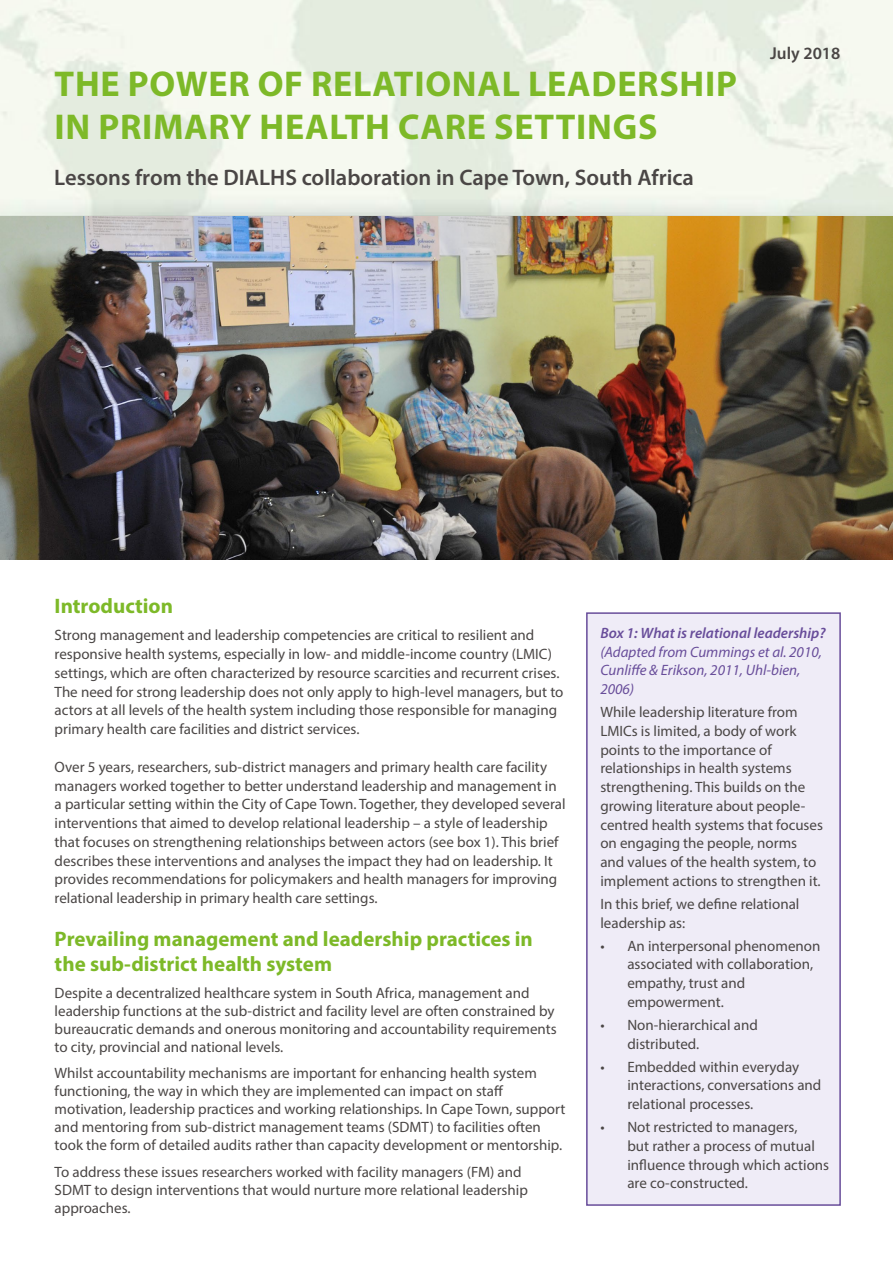
<style>
.page{position:relative;width:893px;height:1263px;background:#fff}
.page>*{position:absolute;margin:0;border:0;box-sizing:border-box;transform-origin:0 0}
.t1{font:700 36px/43.5px "Myriad Pro";letter-spacing:.02em;color:#7db928}
.t2{font:600 22.5px "Myriad Pro";color:#4a4645}
.t3{font:700 21px/25.2px "Myriad Pro";color:#7db928}
.t4{font:600 17.25px "Myriad Pro";color:#4a4645}
.t5{font:15px/18.8px "Myriad Pro";color:#4a4645}
.t6{font:italic 15px/18.8px "Myriad Pro";color:#684d9a}
.t7{font:italic 600 15px "Myriad Pro";color:#684d9a}
</style>
<div class="page">
<img style="left:0;top:0;width:893px;height:559px">
<div style="left:587px;top:613px;width:253px;height:592px;background:#efecf7"></div>
<div style="left:586px;top:612px;width:255px;height:594px;border:2px solid #684d9a"></div>
<h1 class="t1" style="left:55px;top:60px;width:684px">THE POWER OF RELATIONAL LEADERSHIP<br>IN PRIMARY HEALTH CARE SETTINGS</h1>
<h2 class="t2" style="left:54px;top:163px;width:641px">Lessons from the DIALHS collaboration in Cape Town, South Africa</h2>
<p class="t4" style="left:770px;top:42px;width:72px">July 2018</p>
<h3 class="t3" style="left:55px;top:593px;width:120px">Introduction</h3>
<p class="t5" style="left:55px;top:626px;width:510px">Strong management and leadership competencies are critical to resilient and responsive health systems, especially in low- and middle-income country (LMIC) settings, which are often characterized by resource scarcities and recurrent crises.<br>The need for strong leadership does not only apply to high-level managers, but to actors at all levels of the health system including those responsible for managing primary health care facilities and district services.</p>
<p class="t5" style="left:55px;top:757px;width:512px">Over 5 years, researchers, sub-district managers and primary health care facility managers worked together to better understand leadership and management in a particular setting within the City of Cape Town. Together, they developed several interventions that aimed to develop relational leadership – a style of leadership that focuses on strengthening relationships between actors (see box 1). This brief describes these interventions and analyses the impact they had on leadership. It provides recommendations for policymakers and health managers for improving relational leadership in primary health care settings.</p>
<h3 class="t3" style="left:55px;top:926px;width:480px">Prevailing management and leadership practices in the sub-district health system</h3>
<p class="t5" style="left:55px;top:984px;width:504px;line-height:18px">Despite a decentralized healthcare system in South Africa, management and leadership functions at the sub-district and facility level are often constrained by bureaucratic demands and onerous monitoring and accountability requirements to city, provincial and national levels.</p>
<p class="t5" style="left:55px;top:1064px;width:512px;line-height:18px">Whilst accountability mechanisms are important for enhancing health system functioning, the way in which they are implemented can impact on staff motivation, leadership practices and working relationships. In Cape Town, support and mentoring from sub-district management teams (SDMT) to facilities often took the form of detailed audits rather than capacity development or mentorship.</p>
<p class="t5" style="left:55px;top:1163px;width:475px;line-height:18px">To address these issues researchers worked with facility managers (FM) and<br>SDMT to design interventions that would nurture more relational leadership approaches.</p>
<p class="t7" style="left:600px;top:623px;width:227px">Box 1: What is relational leadership?</p>
<p class="t6" style="left:600px;top:642px;width:223px">(Adapted from Cummings et al. 2010,<br>Cunliffe &amp; Erikson, 2011, Uhl-bien,<br>2006)</p>
<p class="t5" style="left:600px;top:702px;width:224px">While leadership literature from LMICs is limited, a body of work points to the importance of relationships in health systems strengthening. This builds on the growing literature about people&shy;centred health systems that focuses on engaging the people, norms and values of the health system, to implement actions to strengthen it.</p>
<p class="t5" style="left:600px;top:894px;width:201px">In this brief, we define relational leadership as:</p>
<p class="t5" style="left:627px;top:936px;width:195px;text-indent:-27px">• An interpersonal phenomenon associated with collaboration, empathy, trust and empowerment.</p>
<p class="t5" style="left:627px;top:1015px;width:132px;text-indent:-27px">• Non-hierarchical and distributed.</p>
<p class="t5" style="left:627px;top:1057px;width:195px;text-indent:-27px">• Embedded within everyday interactions, conversations and relational processes.</p>
<p class="t5" style="left:627px;top:1117px;width:203px;text-indent:-27px">• Not restricted to managers,<br>but rather a process of mutual influence through which actions are co-constructed.</p>
</div>
